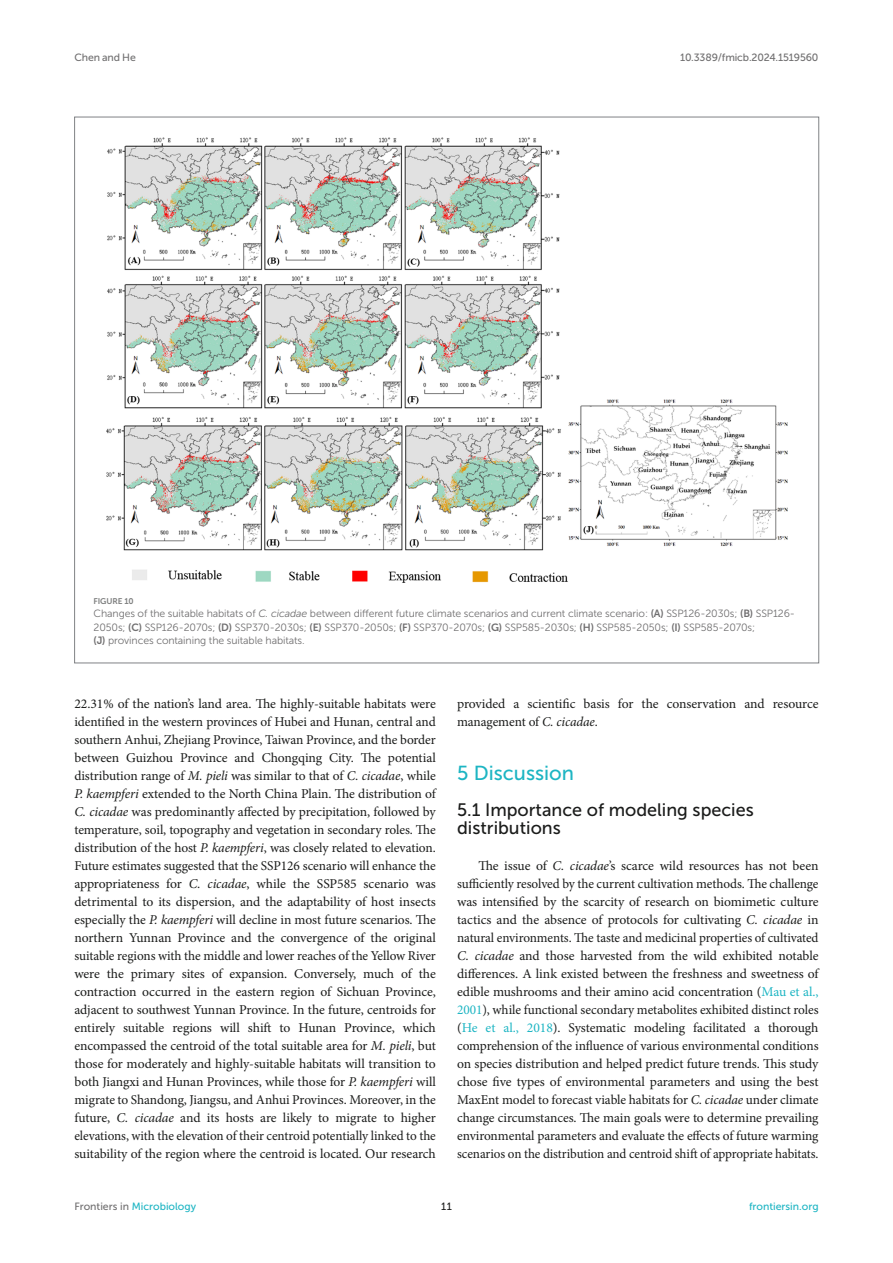
<style>
.page{position:relative;width:893px;height:1263px;background:#fff}
.page>*{position:absolute;margin:0;border:0;box-sizing:border-box;transform-origin:0 0}
.HEAD_1{font:20.25px "Museo Sans 500";color:#1db5c3}
.HEAD_2_after_HEAD_1{font:18px/18px "Museo Sans 500";color:#1b1c1b}
.TEXT{font:13.5px/18px "Minion Pro";letter-spacing:-.01em;color:#1b1c1b;text-align:justify}
.FIG_LEG{font:10.5px/13.5px "Museo Sans 300";letter-spacing:-.01em;color:#706f70}
.t1{font:10.5px "Museo Sans 500";color:#1db5c3}
.t2{font:10.5px "Museo Sans 500";letter-spacing:-.015em;color:#706f70}
.t3{font:10.5px "Museo Sans 500";color:#1b1c1b}
.FIG_HD{font:8.25px "Museo Sans 700";letter-spacing:-.01em;color:#7e7f7f}
.s1{font-style:italic}
.s2{font-family:"Museo Sans 700"}
.s3{color:#1db5c3}
.s4{color:#706f70}
</style>
<div class="page">
<img style="left:106px;top:137px;width:682px;height:446px">
<p class="t2" style="left:74px;top:51px;width:63px">Chen and He</p>
<p class="t2" style="left:680px;top:51px;width:140px">10.3389/fmicb.2024.1519560</p>
<p class="FIG_HD" style="left:94px;top:596px;width:42px">FIGURE 10</p>
<p class="FIG_LEG" style="left:94px;top:607px;width:703px">Changes of the suitable habitats of <span class="s1">C. cicadae</span> between different future climate scenarios and current climate scenario: <span class="s2">(A)</span> SSP126-2030s; <span class="s2">(B)</span> SSP126-<br>2050s; <span class="s2">(C)</span> SSP126-2070s; <span class="s2">(D)</span> SSP370-2030s; <span class="s2">(E)</span> SSP370-2050s; <span class="s2">(F)</span> SSP370-2070s; <span class="s2">(G)</span> SSP585-2030s; <span class="s2">(H)</span> SSP585-2050s; <span class="s2">(I)</span> SSP585-2070s;<br><span class="s2">(J)</span> provinces containing the suitable habitats.</p>
<p class="TEXT" style="left:74px;top:695px;width:363px">22.31% of the nation’s land area. The highly-suitable habitats were identified in the western provinces of Hubei and Hunan, central and southern Anhui, Zhejiang Province, Taiwan Province, and the border between Guizhou Province and Chongqing City. The potential distribution range of <span class="s1">M. pieli</span> was similar to that of <span class="s1">C. cicadae</span>, while <span class="s1">P. kaempferi</span> extended to the North China Plain. The distribution of <span class="s1">C. cicadae</span> was predominantly affected by precipitation, followed by temperature, soil, topography and vegetation in secondary roles. The distribution of the host <span class="s1">P. kaempferi</span>, was closely related to elevation.<br>Future estimates suggested that the SSP126 scenario will enhance the appropriateness for <span class="s1">C. cicadae</span>, while the SSP585 scenario was detrimental to its dispersion, and the adaptability of host insects especially the <span class="s1">P. kaempferi</span> will decline in most future scenarios. The northern Yunnan Province and the convergence of the original suitable regions with the middle and lower reaches of the Yellow River were the primary sites of expansion. Conversely, much of the contraction occurred in the eastern region of Sichuan Province, adjacent to southwest Yunnan Province. In the future, centroids for entirely suitable regions will shift to Hunan Province, which encompassed the centroid of the total suitable area for <span class="s1">M. pieli</span>, but those for moderately and highly-suitable habitats will transition to both Jiangxi and Hunan Provinces, while those for <span class="s1">P. kaempferi</span> will migrate to Shandong, Jiangsu, and Anhui Provinces. Moreover, in the future, <span class="s1">C. cicadae</span> and its hosts are likely to migrate to higher elevations, with the elevation of their centroid potentially linked to the suitability of the region where the centroid is located. Our research</p>
<p class="TEXT" style="left:457px;top:695px;width:363px">provided a scientific basis for the conservation and resource management of <span class="s1">C. cicadae</span>.</p>
<p class="HEAD_1" style="left:457px;top:762px;width:118px">5 Discussion</p>
<p class="HEAD_2_after_HEAD_1" style="left:457px;top:801px;width:298px">5.1 Importance of modeling species distributions</p>
<p class="TEXT" style="left:457px;top:857px;width:363px;text-indent:21px">The issue of <span class="s1">C. cicadae</span>’s scarce wild resources has not been sufficiently resolved by the current cultivation methods. The challenge was intensified by the scarcity of research on biomimetic culture tactics and the absence of protocols for cultivating <span class="s1">C. cicadae</span> in natural environments. The taste and medicinal properties of cultivated <span class="s1">C. cicadae</span> and those harvested from the wild exhibited notable differences. A link existed between the freshness and sweetness of edible mushrooms and their amino acid concentration (<span class="s3">Mau et al., 2001</span>), while functional secondary metabolites exhibited distinct roles (<span class="s3">He et al., 2018</span>). Systematic modeling facilitated a thorough comprehension of the influence of various environmental conditions on species distribution and helped predict future trends. This study chose five types of environmental parameters and using the best MaxEnt model to forecast viable habitats for <span class="s1">C. cicadae</span> under climate change circumstances. The main goals were to determine prevailing environmental parameters and evaluate the effects of future warming scenarios on the distribution and centroid shift of appropriate habitats.</p>
<p class="t1" style="left:74px;top:1200px;width:123px"><span class="s4">Frontiers in</span> Microbiology</p>
<p class="t3" style="left:441px;top:1200px;width:12px">11</p>
<p class="t1" style="left:749px;top:1200px;width:71px">frontiersin.org</p>
</div>
